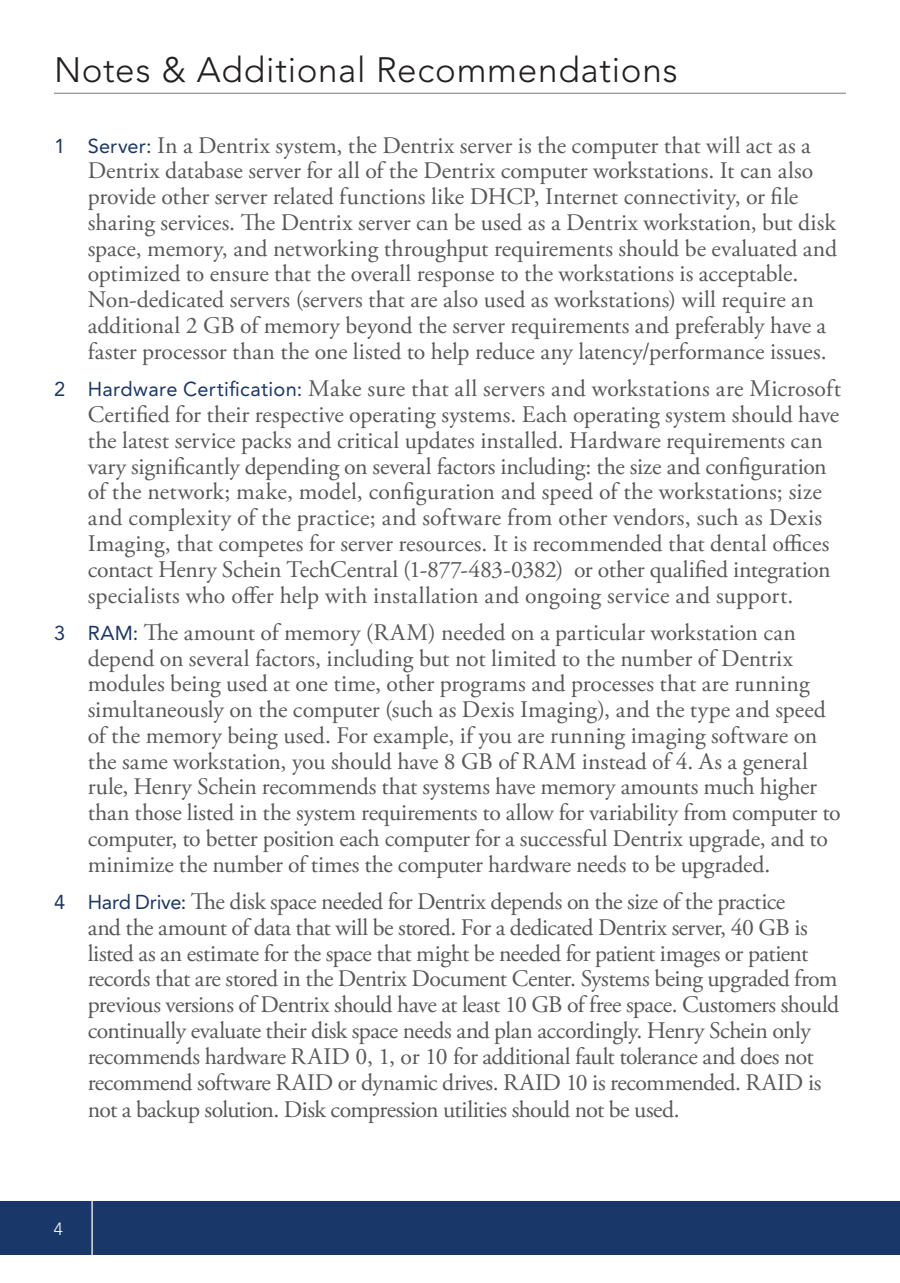
<style>
.page{position:relative;width:900px;height:1283px;background:#fff}
.page>*{position:absolute;margin:0;border:0;box-sizing:border-box;transform-origin:0 0}
.t1{font:300 35px "Avenir LT Std";letter-spacing:.02em;color:#231f20}
.t2{font:23.75px/25.8px "Adobe Garamond Pro";letter-spacing:-.005em;color:#57585a}
.t3{font:300 17.5px "Avenir LT Std";color:#fff}
.s1{font-family:"Avenir LT Std";font-size:20px;color:#193768}
</style>
<div class="page">
<div style="left:0;top:1201px;width:900px;height:53px;background:#193768"></div>
<hr style="left:91px;top:1201px;width:2px;height:55px;background:#fff">
<hr style="left:54px;top:93px;width:792px;height:1px;background:#939598">
<h1 class="t1" style="left:54px;top:49px;width:625px">Notes &amp; Additional Recommendations</h1>
<p class="t2" style="left:88px;top:133px;width:751px;text-indent:-34px"><span class="s1">1 Server:</span> In a Dentrix system, the Dentrix server is the computer that will act as a Dentrix database server for all of the Dentrix computer workstations. It can also provide other server related functions like DHCP, Internet connectivity, or file sharing services. The Dentrix server can be used as a Dentrix workstation, but disk space, memory, and networking throughput requirements should be evaluated and optimized to ensure that the overall response to the workstations is acceptable.<br>Non-dedicated servers (servers that are also used as workstations) will require an additional 2 GB of memory beyond the server requirements and preferably have a faster processor than the one listed to help reduce any latency/performance issues.</p>
<p class="t2" style="left:88px;top:377px;width:755px;text-indent:-34px"><span class="s1">2 Hardware Certification:</span> Make sure that all servers and workstations are Microsoft Certified for their respective operating systems. Each operating system should have the latest service packs and critical updates installed. Hardware requirements can vary significantly depending on several factors including: the size and configuration of the network; make, model, configuration and speed of the workstations; size and complexity of the practice; and software from other vendors, such as Dexis Imaging, that competes for server resources. It is recommended that dental offices contact Henry Schein TechCentral (1-877-483-0382) or other qualified integration specialists who offer help with installation and ongoing service and support.</p>
<p class="t2" style="left:88px;top:620px;width:755px;text-indent:-34px"><span class="s1">3 RAM:</span> The amount of memory (RAM) needed on a particular workstation can depend on several factors, including but not limited to the number of Dentrix modules being used at one time, other programs and processes that are running simultaneously on the computer (such as Dexis Imaging), and the type and speed of the memory being used. For example, if you are running imaging software on the same workstation, you should have 8 GB of RAM instead of 4. As a general rule, Henry Schein recommends that systems have memory amounts much higher than those listed in the system requirements to allow for variability from computer to computer, to better position each computer for a successful Dentrix upgrade, and to minimize the number of times the computer hardware needs to be upgraded.</p>
<p class="t2" style="left:88px;top:889px;width:753px;text-indent:-34px"><span class="s1">4 Hard Drive:</span> The disk space needed for Dentrix depends on the size of the practice<br>and the amount of data that will be stored. For a dedicated Dentrix server, 40 GB is listed as an estimate for the space that might be needed for patient images or patient records that are stored in the Dentrix Document Center. Systems being upgraded from previous versions of Dentrix should have at least 10 GB of free space. Customers should continually evaluate their disk space needs and plan accordingly. Henry Schein only recommends hardware RAID 0, 1, or 10 for additional fault tolerance and does not recommend software RAID or dynamic drives. RAID 10 is recommended. RAID is not a backup solution. Disk compression utilities should not be used.</p>
<p class="t3" style="left:54px;top:1218px;width:11px">4</p>
</div>
